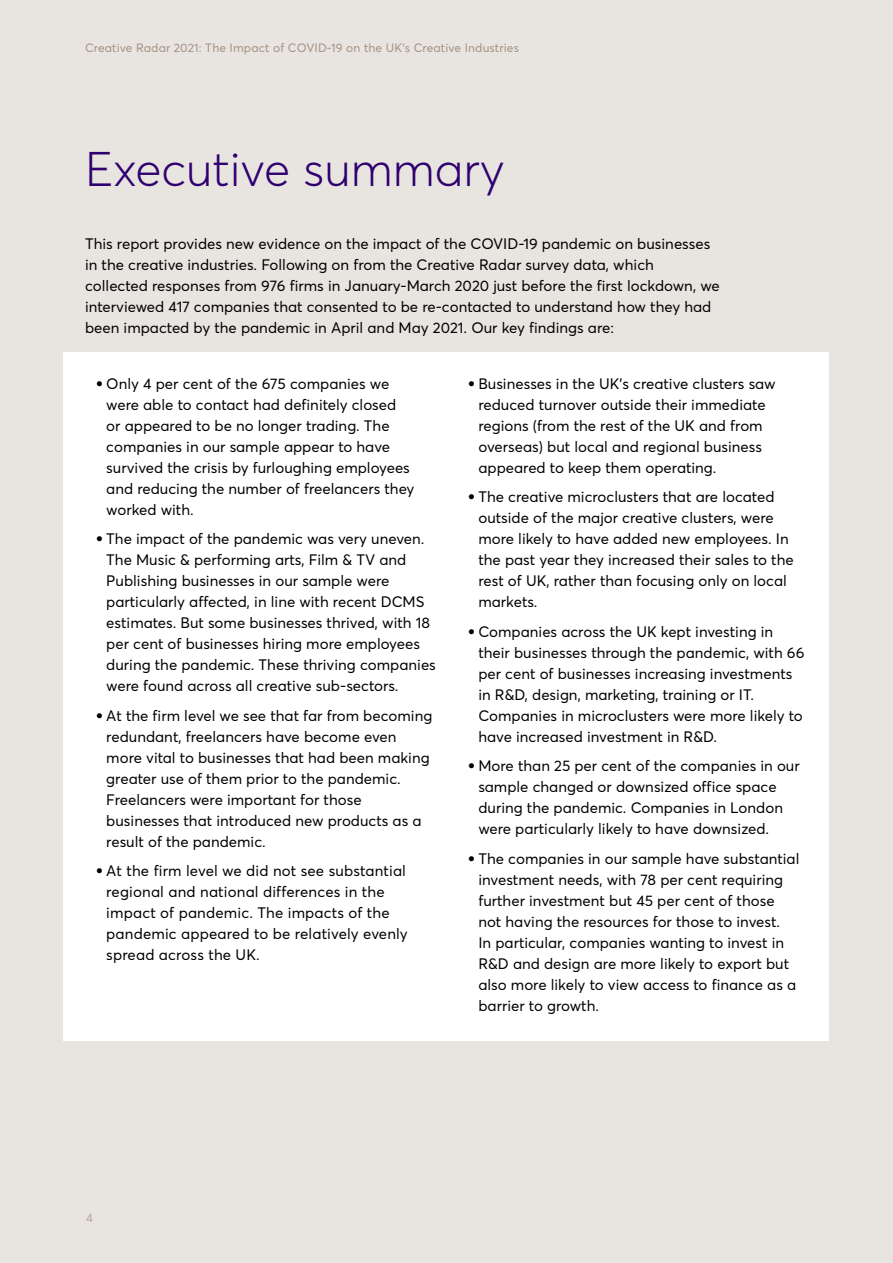
<style>
.page{position:relative;width:893px;height:1263px;background:#e8e4e0}
.page>*{position:absolute;margin:0;border:0;box-sizing:border-box;transform-origin:0 0}
.t1{font:300 48px "Averta";color:#2f006f}
.t2{font:15px/21px "Averta";color:#000}
.t3{font:12px "Averta";letter-spacing:.01em;color:#a39383}
.t4{font:12px "Averta";color:#b4a899}
.s1{font-family:"Gotham HTF";font-weight:900}
</style>
<div class="page">
<div style="left:64px;top:352px;width:765px;height:689px;background:#fff"></div>
<p class="t3" style="left:85px;top:40px;width:435px">Creative Radar 2021: The Impact of COVID-19 on the UK’s Creative Industries</p>
<h1 class="t1" style="left:85px;top:139px;width:421px">Executive summary</h1>
<p class="t2" style="left:85px;top:233px;width:636px">This report provides new evidence on the impact of the COVID-19 pandemic on businesses in the creative industries. Following on from the Creative Radar survey data, which collected responses from 976 firms in January-March 2020 just before the first lockdown, we interviewed 417 companies that consented to be re-contacted to understand how they had been impacted by the pandemic in April and May 2021. Our key findings are:</p>
<p class="t2" style="left:106px;top:373px;width:310px;text-indent:-11px"><span class="s1">•</span> Only 4 per cent of the 675 companies we were able to contact had definitely closed<br>or appeared to be no longer trading. The companies in our sample appear to have survived the crisis by furloughing employees and reducing the number of freelancers they worked with.</p>
<p class="t2" style="left:106px;top:528px;width:331px;text-indent:-11px"><span class="s1">•</span> The impact of the pandemic was very uneven.<br>The Music &amp; performing arts, Film &amp; TV and Publishing businesses in our sample were particularly affected, in line with recent DCMS estimates. But some businesses thrived, with 18 per cent of businesses hiring more employees during the pandemic. These thriving companies were found across all creative sub-sectors.</p>
<p class="t2" style="left:106px;top:705px;width:328px;text-indent:-11px"><span class="s1">•</span> At the firm level we see that far from becoming redundant, freelancers have become even more vital to businesses that had been making greater use of them prior to the pandemic.<br>Freelancers were important for those businesses that introduced new products as a result of the pandemic.</p>
<p class="t2" style="left:106px;top:860px;width:303px;text-indent:-11px"><span class="s1">•</span> At the firm level we did not see substantial regional and national differences in the impact of pandemic. The impacts of the pandemic appeared to be relatively evenly spread across the UK.</p>
<p class="t2" style="left:478px;top:373px;width:299px;text-indent:-11px"><span class="s1">•</span> Businesses in the UK’s creative clusters saw reduced turnover outside their immediate regions (from the rest of the UK and from overseas) but local and regional business appeared to keep them operating.</p>
<p class="t2" style="left:478px;top:486px;width:317px;text-indent:-11px"><span class="s1">•</span> The creative microclusters that are located outside of the major creative clusters, were more likely to have added new employees. In the past year they increased their sales to the rest of UK, rather than focusing only on local markets.</p>
<p class="t2" style="left:478px;top:621px;width:328px;text-indent:-11px"><span class="s1">•</span> Companies across the UK kept investing in their businesses through the pandemic, with 66 per cent of businesses increasing investments in R&amp;D, design, marketing, training or IT.<br>Companies in microclusters were more likely to have increased investment in R&amp;D.</p>
<p class="t2" style="left:478px;top:755px;width:323px;text-indent:-11px"><span class="s1">•</span> More than 25 per cent of the companies in our sample changed or downsized office space during the pandemic. Companies in London were particularly likely to have downsized.</p>
<p class="t2" style="left:478px;top:848px;width:323px;text-indent:-11px"><span class="s1">•</span> The companies in our sample have substantial investment needs, with 78 per cent requiring further investment but 45 per cent of those not having the resources for those to invest.<br>In particular, companies wanting to invest in R&amp;D and design are more likely to export but also more likely to view access to finance as a barrier to growth.</p>
<p class="t4" style="left:86px;top:1210px;width:8px">4</p>
</div>
